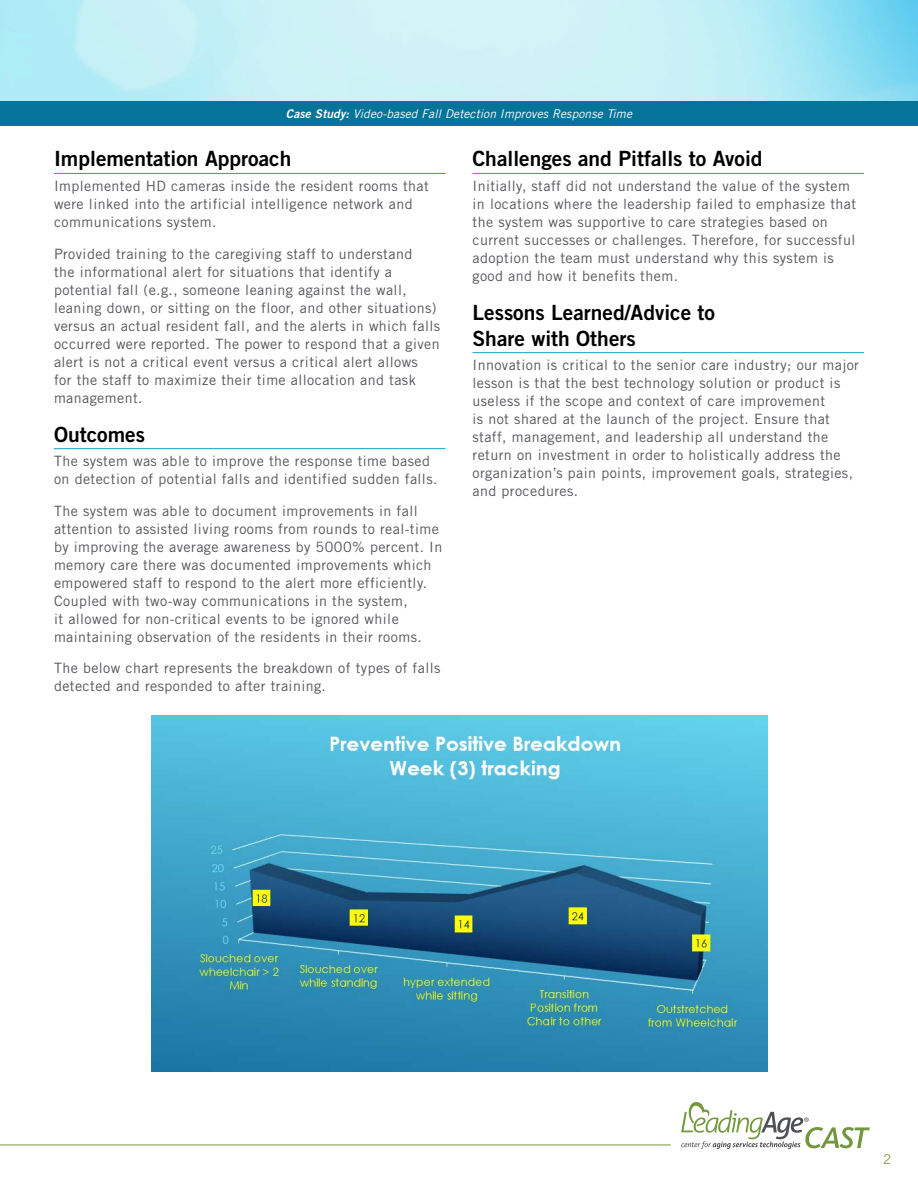
<style>
.page{position:relative;width:918px;height:1188px;background:#fff}
.page>*{position:absolute;margin:0;border:0;box-sizing:border-box;transform-origin:0 0}
.t1{font:21px/25.5px "Trade Gothic LT Std Bd 2";color:#000}
.t2{font:14.25px/18px "Trade Gothic LT Std";letter-spacing:.03em;color:#55565a}
.t3{font:13.5px "Trade Gothic LT Std";color:#799b3d}
.t4{font:italic 12px "Trade Gothic LT Std";letter-spacing:.01em;color:#fff}
.s1{font-family:"Trade Gothic LT Std Bd 2 Obl";font-style:normal}
</style>
<div class="page">
<img style="left:0;top:0;width:918px;height:101px">
<hr style="left:54px;top:173px;width:392px;height:1px;background:#139fc6">
<hr style="left:54px;top:448px;width:392px;height:1px;background:#139fc6">
<hr style="left:472px;top:173px;width:392px;height:1px;background:#139fc6">
<hr style="left:472px;top:352px;width:392px;height:1px;background:#139fc6">
<div style="left:0;top:101px;width:918px;height:24px;background:#057499"></div>
<hr style="left:0;top:1145px;width:671px;height:1px;background:#799b3d">
<svg style="left:681px;top:1102px;width:189px;height:47px"></svg>
<img style="left:152px;top:715px;width:615px;height:357px">
<p class="t4" style="left:286px;top:106px;width:348px"><span class="s1">Case Study:</span> Video-based Fall Detection Improves Response Time</p>
<h1 class="t1" style="left:54px;top:146px;width:239px">Implementation Approach</h1>
<p class="t2" style="left:54px;top:177px;width:376px">Implemented HD cameras inside the resident rooms that were linked into the artificial intelligence network and communications system.</p>
<p class="t2" style="left:54px;top:244px;width:388px">Provided training to the caregiving staff to understand<br>the informational alert for situations that identify a potential fall (e.g., someone leaning against the wall, leaning down, or sitting on the floor, and other situations) versus an actual resident fall, and the alerts in which falls occurred were reported. The power to respond that a given alert is not a critical event versus a critical alert allows<br>for the staff to maximize their time allocation and task management.</p>
<h1 class="t1" style="left:54px;top:421px;width:92px">Outcomes</h1>
<p class="t2" style="left:54px;top:452px;width:385px">The system was able to improve the response time based on detection of potential falls and identified sudden falls.</p>
<p class="t2" style="left:54px;top:502px;width:390px">The system was able to document improvements in fall attention to assisted living rooms from rounds to real-time by improving the average awareness by 5000% percent. In memory care there was documented improvements which empowered staff to respond to the alert more efficiently.<br>Coupled with two-way communications in the system,<br>it allowed for non-critical events to be ignored while maintaining observation of the residents in their rooms.</p>
<p class="t2" style="left:54px;top:659px;width:388px">The below chart represents the breakdown of types of falls detected and responded to after training.</p>
<h1 class="t1" style="left:472px;top:146px;width:292px">Challenges and Pitfalls to Avoid</h1>
<p class="t2" style="left:472px;top:177px;width:385px">Initially, staff did not understand the value of the system in locations where the leadership failed to emphasize that the system was supportive to care strategies based on current successes or challenges. Therefore, for successful adoption the team must understand why this system is good and how it benefits them.</p>
<h1 class="t1" style="left:472px;top:299px;width:244px">Lessons Learned/Advice to<br>Share with Others</h1>
<p class="t2" style="left:472px;top:356px;width:388px">Innovation is critical to the senior care industry; our major lesson is that the best technology solution or product is useless if the scope and context of care improvement<br>is not shared at the launch of the project. Ensure that staff, management, and leadership all understand the return on investment in order to holistically address the organization’s pain points, improvement goals, strategies, and procedures.</p>
<p class="t3" style="left:883px;top:1151px;width:10px">2</p>
</div>
